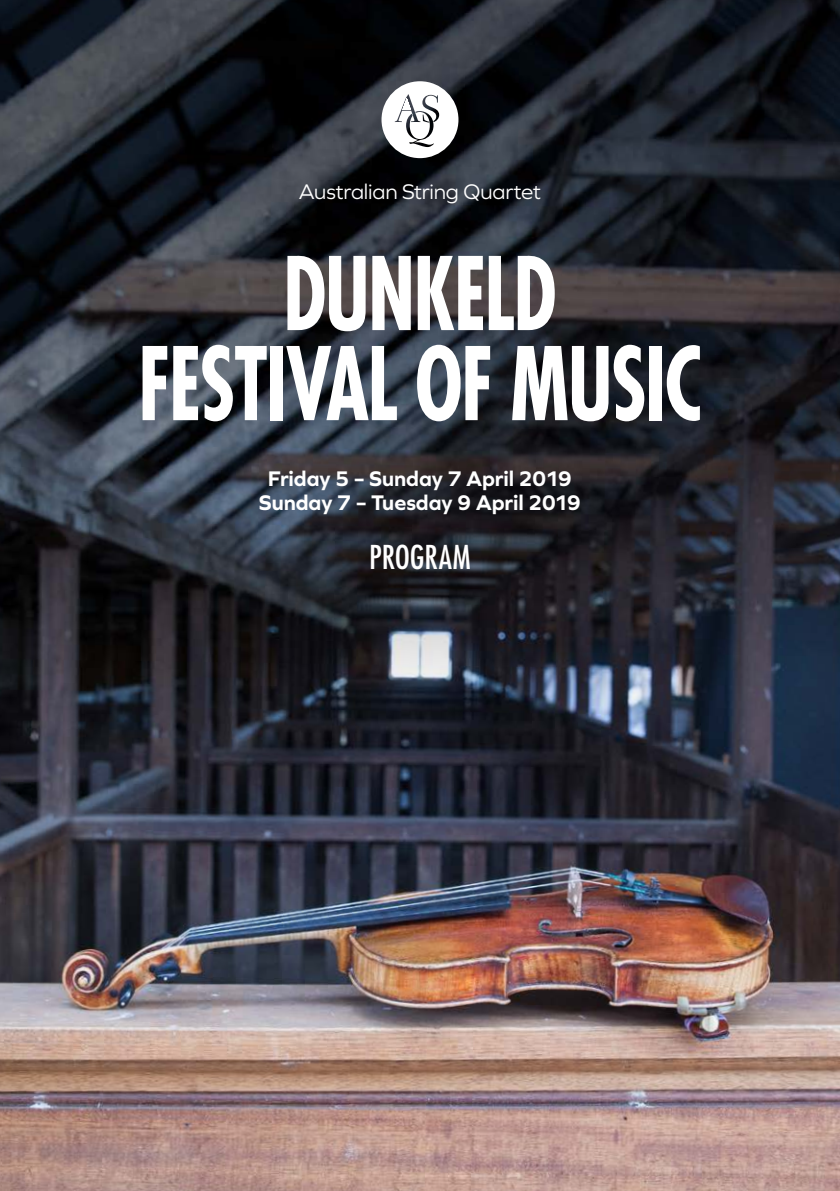
<style>
.page{position:relative;width:840px;height:1191px;background:#fff}
.page>*{position:absolute;margin:0;border:0;box-sizing:border-box;transform-origin:0 0}
.t1{font:700 condensed 98.4px/90px "Futura Std";letter-spacing:-.02em;color:#fff;text-align:center;scale:.83 1}
.t2{font:condensed 32px "Futura Std";color:#fff}
.t3{font:700 22px/24px "Graphie";letter-spacing:-.005em;color:#fff;text-align:center}
.t4{font:22px "Graphie";letter-spacing:-.01em;color:#fff}
</style>
<div class="page">
<img style="left:0;top:0;width:839px;height:1191px">
<svg style="left:381px;top:81px;width:77px;height:77px"></svg>
<p class="t4" style="left:299px;top:178px;width:243px">Australian String Quartet</p>
<h1 class="t1" style="left:138px;top:249px;width:680px">DUNKELD<br>FESTIVAL OF MUSIC</h1>
<p class="t3" style="left:258px;top:466px;width:324px">Friday 5 – Sunday 7 April 2019<br>Sunday 7 – Tuesday 9 April 2019</p>
<h2 class="t2" style="left:369px;top:538px;width:103px">PROGRAM</h2>
</div>
